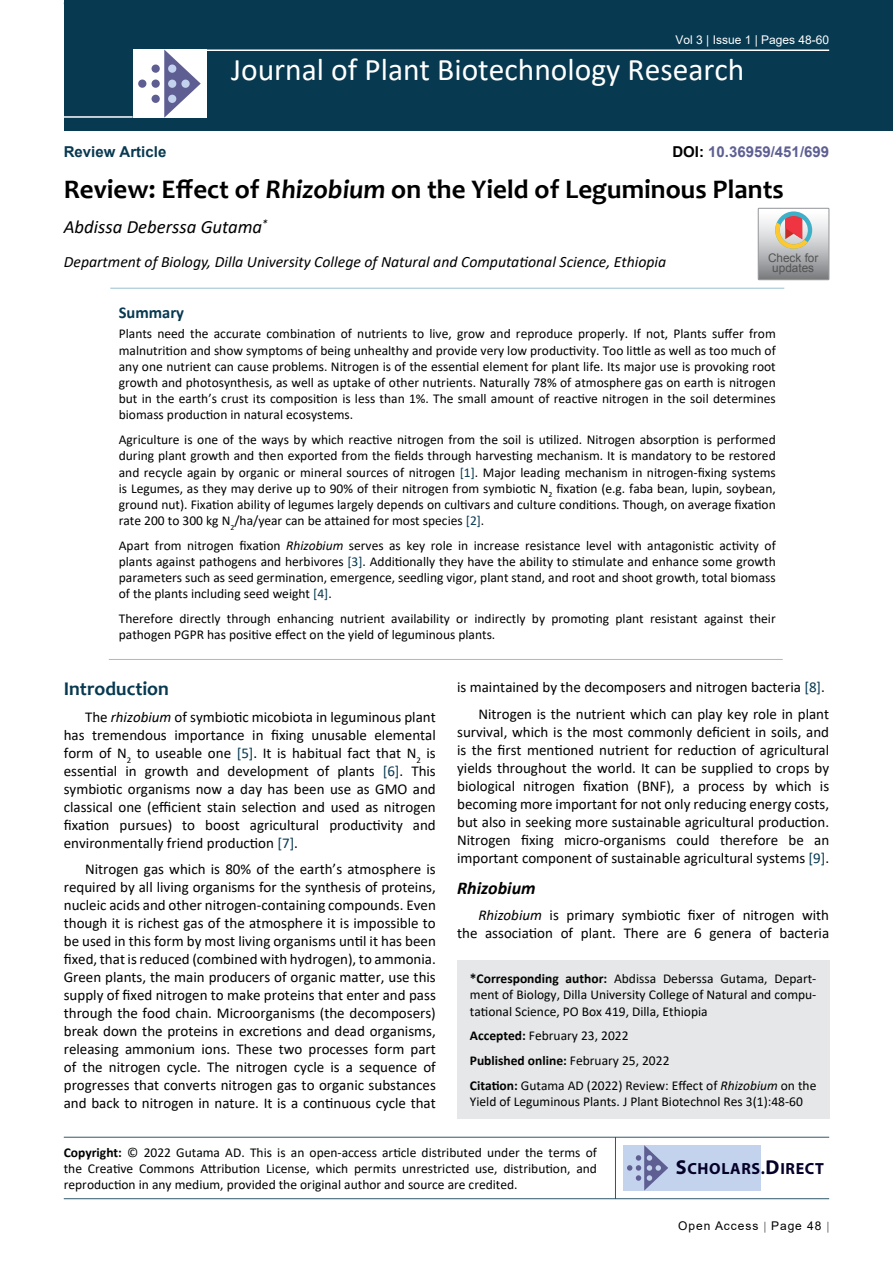
<style>
.page{position:relative;width:893px;height:1263px;background:#fff}
.page>*{position:absolute;margin:0;border:0;box-sizing:border-box;transform-origin:0 0}
.t1{font:31.5px "Calibri";color:#fff}
.t2{font:700 27px "Candara";color:#000}
.t3{font:700 19.5px "Candara";color:#073950}
.t4{font:italic 18.75px "Calibri";color:#000}
.t5{font:italic 700 18px "Calibri";color:#000}
.t6{font:700 16.5px "Calibri";color:#073950}
.t7{font:700 16.2px "Myriad Pro";letter-spacing:.04em;color:#050128}
.t8{font:italic 15.75px "Calibri";color:#000}
.t9{font:15px/18px "Calibri";color:#000;text-align:justify}
.t10{font:700 15px "Arial";color:#5e5f93}
.t11{font:700 15px "Arial";color:#073950}
.t12{font:13.5px/16.2px "Calibri";color:#000;text-align:justify}
.t13{font:12px "Arial";color:#fff}
.t14{font:12px "Arial";letter-spacing:.08em;color:#000}
.t15{font:11.85px/10.2px "Arial";color:#535353;text-align:center}
.s1{color:#000}
.s2{font-style:italic}
.s3{color:#073950}
.s4{font-weight:700}
.s5{font-size:20.25px}
</style>
<div class="page">
<div style="left:64px;top:0;width:829px;height:131px;background:#073950"></div>
<div style="left:457px;top:960px;width:372px;height:159px;background:#e6e7e8"></div>
<hr style="left:64px;top:1137px;width:765px;height:1px;background:#073950">
<hr style="left:64px;top:1198px;width:765px;height:1px;background:#073950">
<hr style="left:615px;top:1137px;width:1px;height:62px;background:#073950">
<hr style="left:204px;top:49px;width:625px;height:2px;background:#fff">
<hr style="left:64px;top:116px;width:69px;height:2px;background:#fff">
<div style="left:133px;top:49px;width:74px;height:69px;background:#fff"></div>
<svg style="left:164px;top:49px;width:37px;height:69px"></svg>
<div style="left:152px;top:65px;width:8px;height:8px;background:#5e5e92;border-radius:50%"></div>
<div style="left:138px;top:80px;width:8px;height:8px;background:#5e5e92;border-radius:50%"></div>
<div style="left:152px;top:80px;width:8px;height:8px;background:#5e5e92;border-radius:50%"></div>
<div style="left:168px;top:80px;width:8px;height:8px;background:#c3d3ee;border-radius:50%"></div>
<div style="left:181px;top:80px;width:9px;height:8px;background:#c3d3ee;border-radius:50%"></div>
<div style="left:168px;top:95px;width:8px;height:8px;background:#c3d3ee;border-radius:50%"></div>
<div style="left:168px;top:65px;width:8px;height:8px;background:#c3d3ee;border-radius:50%"></div>
<div style="left:152px;top:95px;width:8px;height:8px;background:#5e5e92;border-radius:50%"></div>
<div style="left:623px;top:1145px;width:138px;height:45px;background:#c3d3ee"></div>
<svg style="left:627px;top:1145px;width:41px;height:45px"></svg>
<hr style="left:110px;top:288px;width:674px;height:1px;background:#98c0d2">
<hr style="left:109px;top:659px;width:674px;height:1px;background:#98c0d2">
<svg style="left:758px;top:208px;width:71px;height:72px;background:#bdb6b3"></svg>
<p class="t13" style="left:675px;top:31px;width:155px">Vol 3 | Issue 1 | Pages 48-60</p>
<h1 class="t1" style="left:231px;top:47px;width:515px">Journal of Plant Biotechnology Research</h1>
<p class="t10" style="left:672px;top:141px;width:158px"><span class="s1">DOI:</span> 10.36959/451/699</p>
<h2 class="t2" style="left:64px;top:172px;width:721px">Review: Effect of <span class="s2">Rhizobium</span> on the Yield of Leguminous Plants</h2>
<h3 class="t4" style="left:64px;top:214px;width:205px">Abdissa Deberssa Gutama<sup>*</sup></h3>
<p class="t8" style="left:64px;top:250px;width:604px">Department of Biology, Dilla University College of Natural and Computational Science, Ethiopia</p>
<p class="t11" style="left:64px;top:141px;width:104px">Review Article</p>
<p class="t15" style="left:768px;top:252px;width:52px">Check for updates</p>
<p class="t6" style="left:119px;top:301px;width:67px">Summary</p>
<p class="t12" style="left:119px;top:325px;width:658px">Plants need the accurate combination of nutrients to live, grow and reproduce properly. If not, Plants suffer from malnutrition and show symptoms of being unhealthy and provide very low productivity. Too little as well as too much of any one nutrient can cause problems. Nitrogen is of the essential element for plant life. Its major use is provoking root growth and photosynthesis, as well as uptake of other nutrients. Naturally 78% of atmosphere gas on earth is nitrogen but in the earth’s crust its composition is less than 1%. The small amount of reactive nitrogen in the soil determines biomass production in natural ecosystems.</p>
<p class="t12" style="left:119px;top:431px;width:658px">Agriculture is one of the ways by which reactive nitrogen from the soil is utilized. Nitrogen absorption is performed during plant growth and then exported from the fields through harvesting mechanism. It is mandatory to be restored and recycle again by organic or mineral sources of nitrogen <span class="s3">[1]</span>. Major leading mechanism in nitrogen-fixing systems is Legumes, as they may derive up to 90% of their nitrogen from symbiotic N<sub>2</sub> fixation (e.g. faba bean, lupin, soybean, ground nut). Fixation ability of legumes largely depends on cultivars and culture conditions. Though, on average fixation rate 200 to 300 kg N<sub>2</sub>/ha/year can be attained for most species <span class="s3">[2]</span>.</p>
<p class="t12" style="left:119px;top:537px;width:658px">Apart from nitrogen fixation <span class="s2">Rhizobium</span> serves as key role in increase resistance level with antagonistic activity of plants against pathogens and herbivores <span class="s3">[3]</span>. Additionally they have the ability to stimulate and enhance some growth parameters such as seed germination, emergence, seedling vigor, plant stand, and root and shoot growth, total biomass of the plants including seed weight <span class="s3">[4]</span>.</p>
<p class="t12" style="left:119px;top:610px;width:658px">Therefore directly through enhancing nutrient availability or indirectly by promoting plant resistant against their pathogen PGPR has positive effect on the yield of leguminous plants.</p>
<h3 class="t3" style="left:64px;top:677px;width:107px">Introduction</h3>
<p class="t9" style="left:64px;top:707px;width:374px;text-indent:21px">The <span class="s2">rhizobium</span> of symbiotic micobiota in leguminous plant has tremendous importance in fixing unusable elemental form of N<sub>2</sub> to useable one <span class="s3">[5]</span>. It is habitual fact that N<sub>2</sub> is essential in growth and development of plants <span class="s3">[6]</span>. This symbiotic organisms now a day has been use as GMO and classical one (efficient stain selection and used as nitrogen fixation pursues) to boost agricultural productivity and environmentally friend production <span class="s3">[7]</span>.</p>
<p class="t9" style="left:64px;top:860px;width:374px;text-indent:21px">Nitrogen gas which is 80% of the earth’s atmosphere is required by all living organisms for the synthesis of proteins, nucleic acids and other nitrogen-containing compounds. Even though it is richest gas of the atmosphere it is impossible to be used in this form by most living organisms until it has been fixed, that is reduced (combined with hydrogen), to ammonia.<br>Green plants, the main producers of organic matter, use this supply of fixed nitrogen to make proteins that enter and pass through the food chain. Microorganisms (the decomposers) break down the proteins in excretions and dead organisms, releasing ammonium ions. These two processes form part of the nitrogen cycle. The nitrogen cycle is a sequence of progresses that converts nitrogen gas to organic substances and back to nitrogen in nature. It is a continuous cycle that</p>
<p class="t9" style="left:457px;top:674px;width:374px;line-height:26.5px;text-align:right">is maintained by the decomposers and nitrogen bacteria <span class="s3">[8]</span>.<br>Nitrogen is the nutrient which can play key role in plant</p>
<p class="t9" style="left:457px;top:722px;width:374px">survival, which is the most commonly deficient in soils, and is the first mentioned nutrient for reduction of agricultural yields throughout the world. It can be supplied to crops by biological nitrogen fixation (BNF), a process by which is becoming more important for not only reducing energy costs, but also in seeking more sustainable agricultural production.<br>Nitrogen fixing micro-organisms could therefore be an important component of sustainable agricultural systems <span class="s3">[9]</span>.</p>
<h3 class="t5" style="left:457px;top:875px;width:80px">Rhizobium</h3>
<p class="t9" style="left:457px;top:906px;width:374px;text-align:right"><span class="s2">Rhizobium</span> is primary symbiotic fixer of nitrogen with the association of plant. There are 6 genera of bacteria</p>
<p class="t12" style="left:470px;top:970px;width:348px"><span class="s4">*Corresponding author:</span> Abdissa Deberssa Gutama, Depart&shy;ment of Biology, Dilla University College of Natural and compu&shy;tational Science, PO Box 419, Dilla, Ethiopia</p>
<p class="t12" style="left:470px;top:1023px;width:348px;line-height:24.8px;text-align:left"><span class="s4">Accepted:</span> February 23, 2022<br><span class="s4">Published online:</span> February 25, 2022<br><span class="s4">Citation:</span> Gutama AD (2022) Review: Effect of <span class="s2">Rhizobium</span> on the</p>
<p class="t12" style="left:470px;top:1093px;width:334px">Yield of Leguminous Plants. J Plant Biotechnol Res 3(1):48-60</p>
<p class="t12" style="left:64px;top:1144px;width:535px"><span class="s4">Copyright:</span> © 2022 Gutama AD. This is an open-access article distributed under the terms of the Creative Commons Attribution License, which permits unrestricted use, distribution, and reproduction in any medium, provided the original author and source are credited.</p>
<p class="t7" style="left:676px;top:1158px;width:150px"><span class="s5">S</span>CHOLARS.<span class="s5">D</span>IRECT</p>
<p class="t14" style="left:678px;top:1217px;width:145px">Open Access Page 48</p>
</div>
